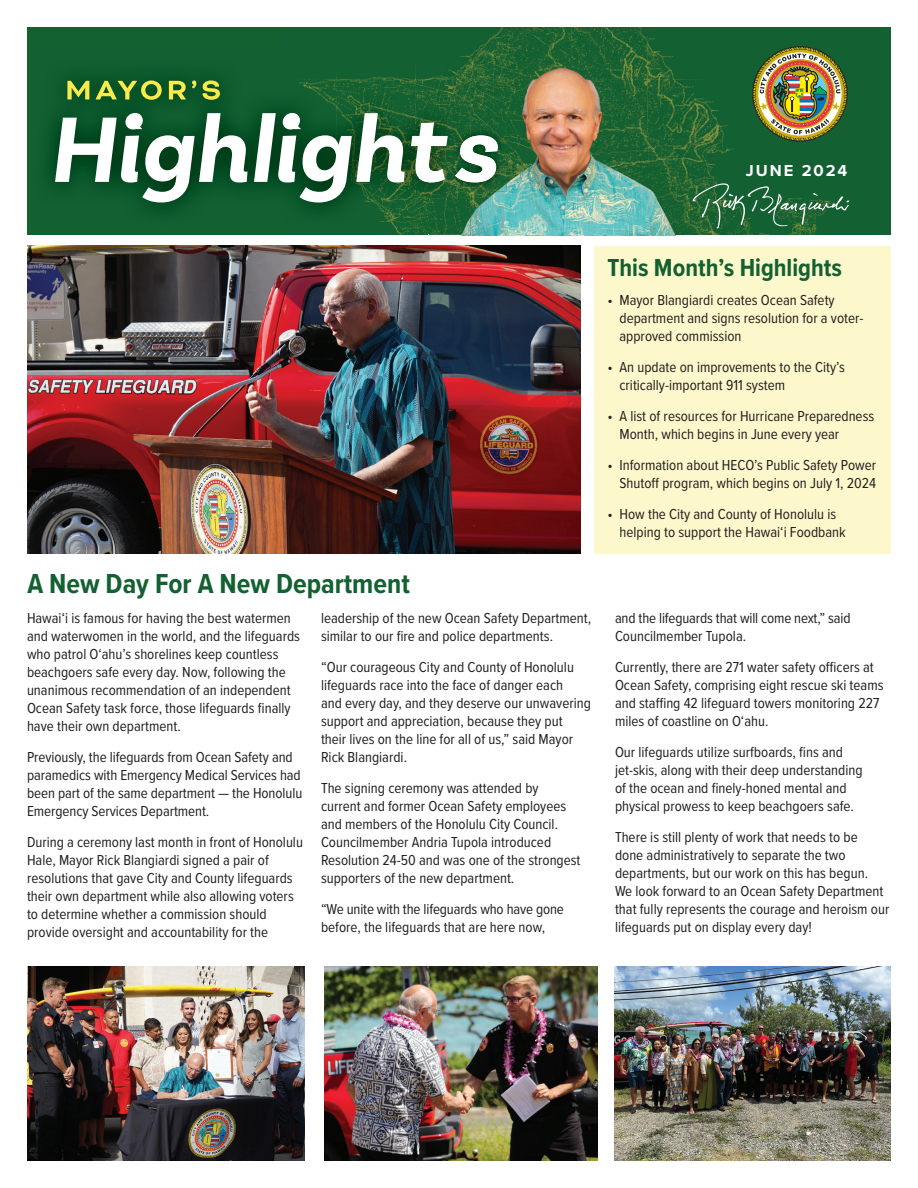
<style>
.page{position:relative;width:918px;height:1188px;background:#fff}
.page>*{position:absolute;margin:0;border:0;box-sizing:border-box;transform-origin:0 0}
.t1{font:700 28.5px "Proxima Nova Cond";color:#136031}
.t2{font:700 25.5px "Proxima Nova Cond";color:#136031}
.t3{font:700 16.5px "Proxima Nova";letter-spacing:.12em;color:#fff}
.t4{font:15px/18px "Proxima Nova Cond";color:#231f20}
</style>
<div class="page">
<div style="left:27px;top:27px;width:864px;height:208px;background:#136031"></div>
<img style="left:498px;top:27px;width:310px;height:20px">
<img style="left:726px;top:86px;width:90px;height:149px">
<img style="left:394px;top:226px;width:35px;height:9px">
<div style="left:594px;top:246px;width:297px;height:308px;background:#fcf8cb"></div>
<img style="left:27px;top:246px;width:553px;height:308px">
<img style="left:27px;top:967px;width:278px;height:194px">
<img style="left:324px;top:967px;width:273px;height:194px">
<img style="left:615px;top:967px;width:276px;height:194px">
<svg style="left:753px;top:47px;width:95px;height:94px"></svg>
<img style="left:48px;top:66px;width:399px;height:160px">
<svg style="left:67px;top:81px;width:22px;height:18px"></svg>
<svg style="left:96px;top:81px;width:66px;height:19px"></svg>
<svg style="left:169px;top:81px;width:17px;height:18px"></svg>
<svg style="left:192px;top:81px;width:4px;height:7px"></svg>
<svg style="left:203px;top:81px;width:17px;height:19px"></svg>
<svg style="left:55px;top:113px;width:193px;height:90px"></svg>
<svg style="left:254px;top:113px;width:151px;height:90px"></svg>
<img style="left:459px;top:235px;width:218px;height:1px">
<img style="left:429px;top:33px;width:297px;height:101px">
<img style="left:478px;top:134px;width:248px;height:101px">
<img style="left:429px;top:191px;width:49px;height:44px">
<img style="left:447px;top:127px;width:60px;height:64px">
<svg style="left:411px;top:123px;width:37px;height:59px"></svg>
<img style="left:455px;top:135px;width:43px;height:47px">
<img style="left:690px;top:180px;width:160px;height:50px">
<p class="t3" style="left:746px;top:158px;width:103px">JUNE 2024</p>
<h1 class="t1" style="left:27px;top:563px;width:384px">A New Day For A New Department</h1>
<p class="t4" style="left:27px;top:608px;width:275px">Hawai‘i is famous for having the best watermen and waterwomen in the world, and the lifeguards who patrol O‘ahu’s shorelines keep countless beachgoers safe every day. Now, following the unanimous recommendation of an independent Ocean Safety task force, those lifeguards finally have their own department.</p>
<p class="t4" style="left:27px;top:747px;width:277px">Previously, the lifeguards from Ocean Safety and paramedics with Emergency Medical Services had been part of the same department — the Honolulu Emergency Services Department.</p>
<p class="t4" style="left:27px;top:832px;width:278px">During a ceremony last month in front of Honolulu Hale, Mayor Rick Blangiardi signed a pair of resolutions that gave City and County lifeguards their own department while also allowing voters to determine whether a commission should provide oversight and accountability for the</p>
<p class="t4" style="left:321px;top:608px;width:272px">leadership of the new Ocean Safety Department, similar to our fire and police departments.</p>
<p class="t4" style="left:321px;top:657px;width:271px">“Our courageous City and County of Honolulu lifeguards race into the face of danger each<br>and every day, and they deserve our unwavering support and appreciation, because they put their lives on the line for all of us,” said Mayor Rick Blangiardi.</p>
<p class="t4" style="left:321px;top:778px;width:261px">The signing ceremony was attended by current and former Ocean Safety employees and members of the Honolulu City Council.<br>Councilmember Andria Tupola introduced Resolution 24-50 and was one of the strongest supporters of the new department.</p>
<p class="t4" style="left:321px;top:899px;width:244px">“We unite with the lifeguards who have gone before, the lifeguards that are here now,</p>
<h2 class="t2" style="left:608px;top:249px;width:236px">This Month’s Highlights</h2>
<p class="t4" style="left:620px;top:290px;width:246px;text-indent:-12px">• Mayor Blangiardi creates Ocean Safety department and signs resolution for a voter&shy;approved commission</p>
<p class="t4" style="left:620px;top:357px;width:227px;text-indent:-12px">• An update on improvements to the City’s critically-important 911 system</p>
<p class="t4" style="left:620px;top:406px;width:256px;text-indent:-12px">• A list of resources for Hurricane Preparedness<br>Month, which begins in June every year</p>
<p class="t4" style="left:608px;top:455px;width:270px;text-align:right">• Information about HECO’s Public Safety Power<br>Shutoff program, which begins on July 1, 2024</p>
<p class="t4" style="left:620px;top:504px;width:228px;text-indent:-12px">• How the City and County of Honolulu is helping to support the Hawai‘i Foodbank</p>
<p class="t4" style="left:615px;top:608px;width:237px">and the lifeguards that will come next,” said<br>Councilmember Tupola.</p>
<p class="t4" style="left:615px;top:657px;width:270px">Currently, there are 271 water safety officers at Ocean Safety, comprising eight rescue ski teams and staffing 42 lifeguard towers monitoring 227 miles of coastline on O‘ahu.</p>
<p class="t4" style="left:615px;top:742px;width:249px">Our lifeguards utilize surfboards, fins and jet-skis, along with their deep understanding of the ocean and finely-honed mental and physical prowess to keep beachgoers safe.</p>
<p class="t4" style="left:615px;top:827px;width:276px">There is still plenty of work that needs to be done administratively to separate the two departments, but our work on this has begun.<br>We look forward to an Ocean Safety Department that fully represents the courage and heroism our lifeguards put on display every day!</p>
</div>
